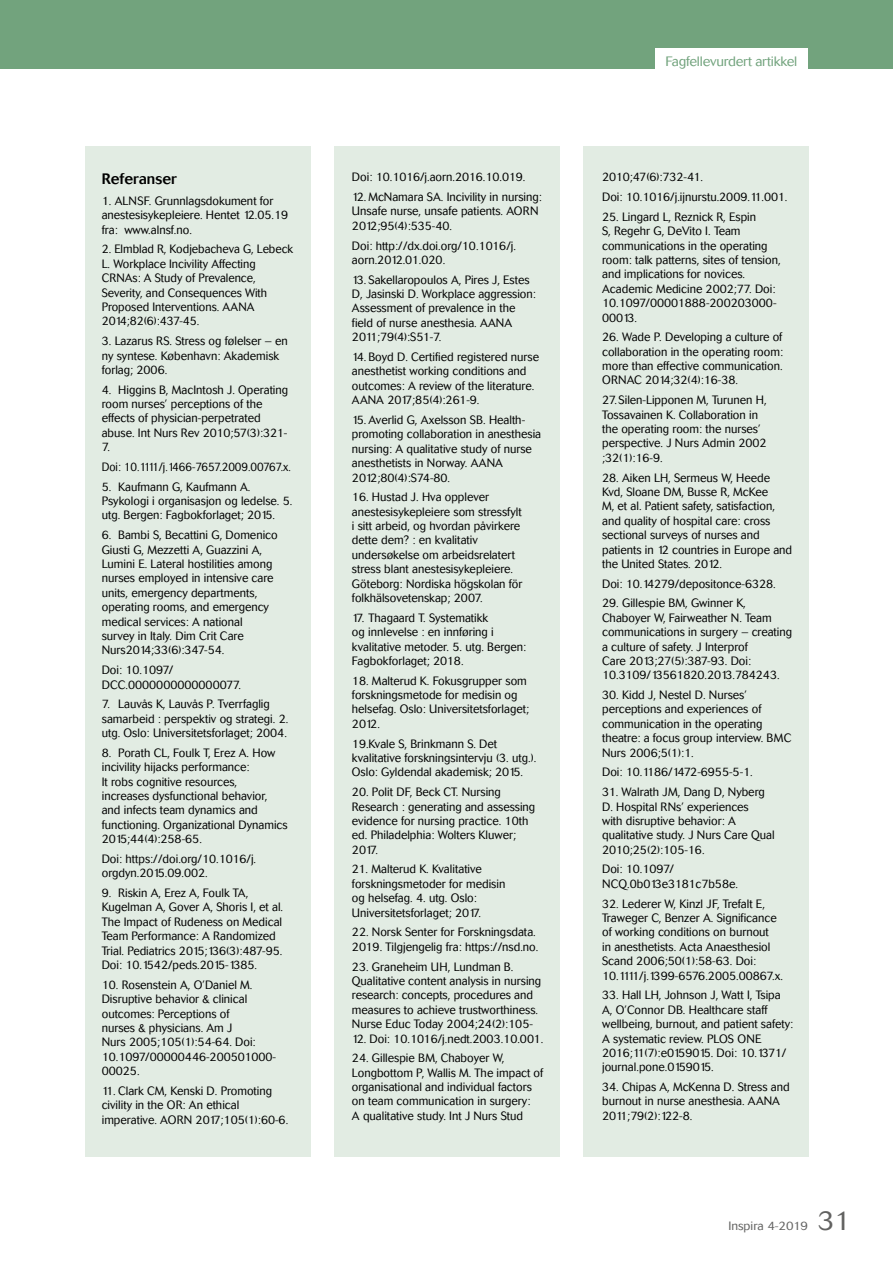
<style>
.page{position:relative;width:893px;height:1263px;background:#fff}
.page>*{position:absolute;margin:0;border:0;box-sizing:border-box;transform-origin:0 0}
.t1{font:300 27px "Cosmos";color:#626261}
.t2{font:500 15px "Cosmos";color:#000}
.t3{font:300 13.5px "Cosmos";letter-spacing:-.015em;color:#72a37d}
.t4{font:300 12px/14.4px "Cosmos";color:#000;scale:.94 1}
.t5{font:300 12px/14.4px "Cosmos";color:#000;scale:.93 1}
.t6{font:300 12px "Cosmos";color:#000;scale:.88 1}
.t7{font:300 12px "Cosmos";color:#626261}
</style>
<div class="page">
<div style="left:583px;top:146px;width:226px;height:1011px;background:#e2ece3"></div>
<div style="left:334px;top:146px;width:226px;height:1011px;background:#e2ece3"></div>
<div style="left:85px;top:146px;width:226px;height:1011px;background:#e2ece3"></div>
<div style="left:0;top:0;width:893px;height:68px;background:#72a37d"></div>
<div style="left:656px;top:48px;width:152px;height:29px;background:#fff"></div>
<p class="t2" style="left:102px;top:170px;width:76px">Referanser</p>
<p class="t4" style="left:102px;top:194px;width:200px">1. ALNSF. Grunnlagsdokument for anestesisykepleiere. Hentet 12.05.19 fra: www.alnsf.no.</p>
<p class="t5" style="left:102px;top:242px;width:207px">2. Elmblad R, Kodjebacheva G, Lebeck<br>L. Workplace Incivility Affecting<br>CRNAs: A Study of Prevalence,<br>Severity, and Consequences With<br>Proposed Interventions. AANA<br>2014;82(6):437-45.</p>
<p class="t4" style="left:102px;top:334px;width:199px">3. Lazarus RS. Stress og følelser – en ny syntese. København: Akademisk forlag; 2006.</p>
<p class="t4" style="left:102px;top:382px;width:200px">4. Higgins B, MacIntosh J. Operating room nurses’ perceptions of the effects of physician-perpetrated abuse. Int Nurs Rev 2010;57(3):321-<br>7.</p>
<p class="t6" style="left:102px;top:460px;width:216px">Doi: 10.1111/j.1466-7657.2009.00767.x.</p>
<p class="t4" style="left:102px;top:479px;width:204px">5. Kaufmann G, Kaufmann A.<br>Psykologi i organisasjon og ledelse. 5. utg. Bergen: Fagbokforlaget; 2015.</p>
<p class="t4" style="left:102px;top:528px;width:189px">6. Bambi S, Becattini G, Domenico<br>Giusti G, Mezzetti A, Guazzini A,<br>Lumini E. Lateral hostilities among nurses employed in intensive care units, emergency departments, operating rooms, and emergency medical services: A national survey in Italy. Dim Crit Care<br>Nurs2014;33(6):347-54.</p>
<p class="t4" style="left:102px;top:663px;width:150px">Doi: 10.1097/<br>DCC.0000000000000077.</p>
<p class="t4" style="left:102px;top:697px;width:200px">7. Lauvås K, Lauvås P. Tverrfaglig samarbeid : perspektiv og strategi. 2. utg. Oslo: Universitetsforlaget; 2004.</p>
<p class="t4" style="left:102px;top:745px;width:199px">8. Porath CL, Foulk T, Erez A. How incivility hijacks performance:<br>It robs cognitive resources,<br>increases dysfunctional behavior, and infects team dynamics and functioning. Organizational Dynamics<br>2015;44(4):258-65.</p>
<p class="t4" style="left:102px;top:852px;width:166px">Doi: https://doi.org/10.1016/j. orgdyn.2015.09.002.</p>
<p class="t4" style="left:102px;top:886px;width:194px">9. Riskin A, Erez A, Foulk TA, Kugelman A, Gover A, Shoris I, et al.<br>The Impact of Rudeness on Medical Team Performance: A Randomized Trial. Pediatrics 2015;136(3):487-95.<br>Doi: 10.1542/peds.2015-1385.</p>
<p class="t4" style="left:102px;top:977px;width:187px">10. Rosenstein A, O’Daniel M.<br>Disruptive behavior &amp; clinical outcomes: Perceptions of<br>nurses &amp; physicians. Am J<br>Nurs 2005;105(1):54-64. Doi:<br>10.1097/00000446-200501000-<br>00025.</p>
<p class="t4" style="left:102px;top:1084px;width:200px">11. Clark CM, Kenski D. Promoting civility in the OR: An ethical imperative. AORN 2017;105(1):60-6.</p>
<p class="t4" style="left:352px;top:170px;width:186px">Doi: 10.1016/j.aorn.2016.10.019.</p>
<p class="t4" style="left:352px;top:190px;width:204px">12. McNamara SA. Incivility in nursing:<br>Unsafe nurse, unsafe patients. AORN<br>2012;95(4):535-40.</p>
<p class="t4" style="left:352px;top:238px;width:176px">Doi: http://dx.doi.org/10.1016/j. aorn.2012.01.020.</p>
<p class="t4" style="left:352px;top:272px;width:197px">13. Sakellaropoulos A, Pires J, Estes<br>D, Jasinski D. Workplace aggression:<br>Assessment of prevalence in the field of nurse anesthesia. AANA<br>2011;79(4):S51-7.</p>
<p class="t4" style="left:352px;top:350px;width:201px">14. Boyd D. Certified registered nurse anesthetist working conditions and outcomes: A review of the literature.<br>AANA 2017;85(4):261-9.</p>
<p class="t4" style="left:352px;top:413px;width:203px">15. Averlid G, Axelsson SB. Health&shy;promoting collaboration in anesthesia nursing: A qualitative study of nurse anesthetists in Norway. AANA<br>2012;80(4):S74-80.</p>
<p class="t4" style="left:352px;top:490px;width:183px">16. Hustad J. Hva opplever anestesisykepleiere som stressfylt i sitt arbeid, og hvordan påvirkere dette dem? : en kvalitativ undersøkelse om arbeidsrelatert stress blant anestesisykepleiere.<br>Göteborg: Nordiska högskolan för folkhälsovetenskap; 2007.</p>
<p class="t4" style="left:352px;top:610px;width:187px">17. Thagaard T. Systematikk<br>og innlevelse : en innføring i kvalitative metoder. 5. utg. Bergen:<br>Fagbokforlaget; 2018.</p>
<p class="t4" style="left:352px;top:673px;width:190px">18. Malterud K. Fokusgrupper som forskningsmetode for medisin og helsefag. Oslo: Universitetsforlaget;<br>2012.</p>
<p class="t4" style="left:352px;top:736px;width:198px">19.Kvale S, Brinkmann S. Det kvalitative forskningsintervju (3. utg.).<br>Oslo: Gyldendal akademisk; 2015.</p>
<p class="t4" style="left:352px;top:785px;width:197px">20. Polit DF, Beck CT. Nursing<br>Research : generating and assessing evidence for nursing practice. 10th ed. Philadelphia: Wolters Kluwer;<br>2017.</p>
<p class="t4" style="left:352px;top:862px;width:165px">21. Malterud K. Kvalitative forskningsmetoder for medisin og helsefag. 4. utg. Oslo:<br>Universitetsforlaget; 2017.</p>
<p class="t4" style="left:352px;top:925px;width:200px">22. Norsk Senter for Forskningsdata.<br>2019. Tilgjengelig fra: https://nsd.no.</p>
<p class="t4" style="left:352px;top:959px;width:203px">23. Graneheim UH, Lundman B.<br>Qualitative content analysis in nursing research: concepts, procedures and measures to achieve trustworthiness.<br>Nurse Educ Today 2004;24(2):105-</p>
<p class="t4" style="left:352px;top:1031px;width:205px">12. Doi: 10.1016/j.nedt.2003.10.001.</p>
<p class="t4" style="left:352px;top:1051px;width:205px">24. Gillespie BM, Chaboyer W, Longbottom P, Wallis M. The impact of organisational and individual factors on team communication in surgery:<br>A qualitative study. Int J Nurs Stud</p>
<p class="t3" style="left:665px;top:54px;width:134px">Fagfellevurdert artikkel</p>
<p class="t4" style="left:602px;top:167px;width:199px;line-height:19.6px">2010;47(6):732-41.<br>Doi: 10.1016/j.ijnurstu.2009.11.001.</p>
<p class="t4" style="left:602px;top:210px;width:191px">25. Lingard L, Reznick R, Espin<br>S, Regehr G, DeVito I. Team communications in the operating room: talk patterns, sites of tension, and implications for novices.<br>Academic Medicine 2002;77. Doi:<br>10.1097/00001888-200203000-<br>00013.</p>
<p class="t4" style="left:602px;top:330px;width:194px;text-align:justify">26. Wade P. Developing a culture of collaboration in the operating room: more than effective communication.<br>ORNAC 2014;32(4):16-38.</p>
<p class="t4" style="left:602px;top:393px;width:177px">27. Silen-Lipponen M, Turunen H,<br>Tossavainen K. Collaboration in the operating room: the nurses’ perspective. J Nurs Admin 2002 ;32(1):16-9.</p>
<p class="t4" style="left:602px;top:470px;width:204px">28. Aiken LH, Sermeus W, Heede<br>Kvd, Sloane DM, Busse R, McKee<br>M, et al. Patient safety, satisfaction, and quality of hospital care: cross sectional surveys of nurses and patients in 12 countries in Europe and the United States. 2012.</p>
<p class="t4" style="left:602px;top:576px;width:186px">Doi: 10.14279/depositonce-6328.</p>
<p class="t4" style="left:602px;top:596px;width:204px">29. Gillespie BM, Gwinner K,<br>Chaboyer W, Fairweather N. Team communications in surgery – creating a culture of safety. J Interprof<br>Care 2013;27(5):387-93. Doi:<br>10.3109/13561820.2013.784243.</p>
<p class="t4" style="left:602px;top:688px;width:203px">30. Kidd J, Nestel D. Nurses’ perceptions and experiences of communication in the operating theatre: a focus group interview. BMC<br>Nurs 2006;5(1):1.</p>
<p class="t4" style="left:602px;top:765px;width:162px">Doi: 10.1186/1472-6955-5-1.</p>
<p class="t4" style="left:602px;top:785px;width:185px">31. Walrath JM, Dang D, Nyberg<br>D. Hospital RNs’ experiences<br>with disruptive behavior: A qualitative study. J Nurs Care Qual<br>2010;25(2):105-16.</p>
<p class="t4" style="left:602px;top:862px;width:146px">Doi: 10.1097/<br>NCQ.0b013e3181c7b58e.</p>
<p class="t4" style="left:602px;top:896px;width:194px">32. Lederer W, Kinzl JF, Trefalt E, Traweger C, Benzer A. Significance of working conditions on burnout<br>in anesthetists. Acta Anaesthesiol Scand 2006;50(1):58-63. Doi:<br>10.1111/j.1399-6576.2005.00867.x.</p>
<p class="t4" style="left:602px;top:988px;width:205px">33. Hall LH, Johnson J, Watt I, Tsipa A, O’Connor DB. Healthcare staff wellbeing, burnout, and patient safety:<br>A systematic review. PLOS ONE 2016;11(7):e0159015. Doi: 10.1371/ journal.pone.0159015.</p>
<p class="t4" style="left:602px;top:1080px;width:201px">34. Chipas A, McKenna D. Stress and burnout in nurse anesthesia. AANA<br>2011;79(2):122-8.</p>
<p class="t7" style="left:728px;top:1219px;width:81px">Inspira 4-2019</p>
<h1 class="t1" style="left:818px;top:1205px;width:34px">31</h1>
</div>
